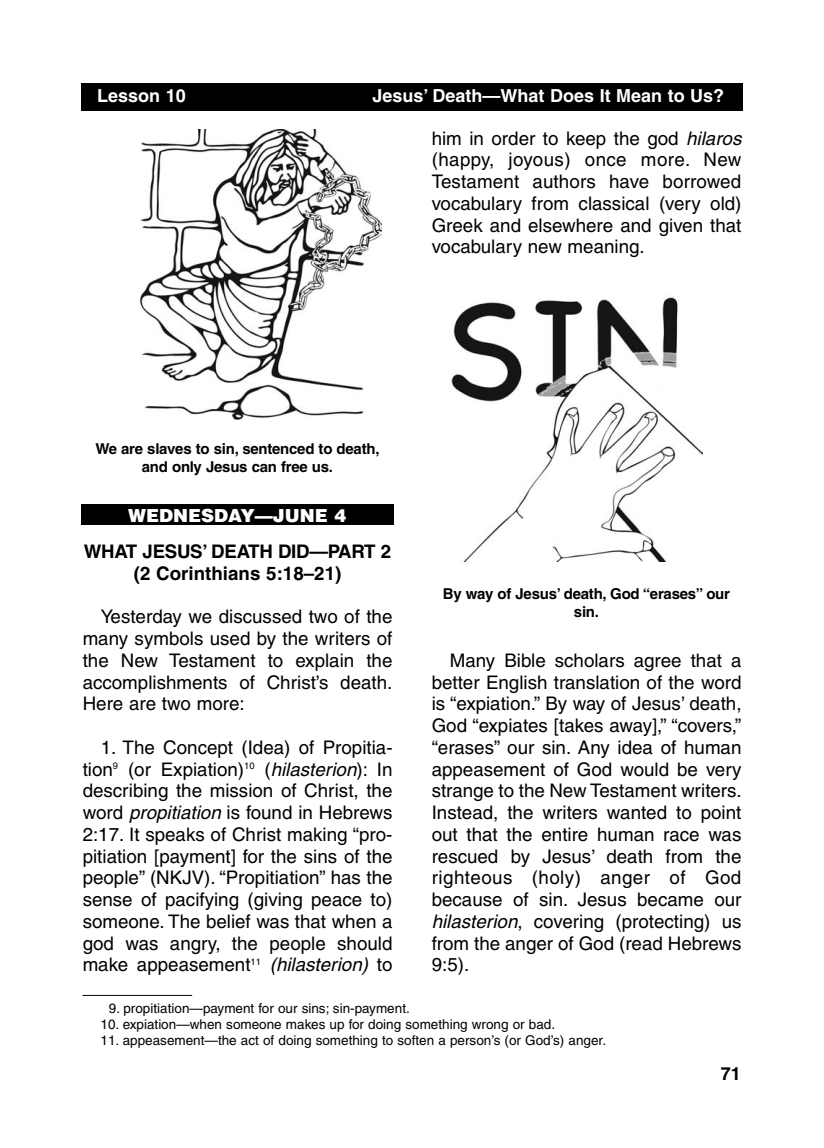
<style>
.page{position:relative;width:824px;height:1148px;background:#fff}
.page>*{position:absolute;margin:0;border:0;box-sizing:border-box;transform-origin:0 0}
.t1{font:18.75px/21.8px "Helvetica";color:#000;text-align:justify}
.t2{font:700 18.75px/21.8px "Helvetica";letter-spacing:-.015em;color:#000;text-align:center}
.t3{font:700 18px "Helvetica";color:#fff}
.t4{font:900 18px "Helvetica";color:#fff}
.t5{font:700 18px "Helvetica";color:#000}
.t6{font:700 15px/18px "Helvetica";letter-spacing:-.015em;color:#000;text-align:center}
.t7{font:13.5px "Helvetica";color:#000}
.s1{font-style:italic}
</style>
<div class="page">
<div style="left:81px;top:83px;width:662px;height:27px;background:#000"></div>
<div style="left:81px;top:84px;width:661px;height:27px;background:#000"></div>
<div style="left:81px;top:505px;width:313px;height:20px;background:#000"></div>
<img style="left:139px;top:130px;width:242px;height:290px">
<img style="left:451px;top:297px;width:251px;height:265px">
<hr style="left:82px;top:995px;width:110px;height:1px;background:#000">
<p class="t3" style="left:97px;top:89px;width:90px">Lesson 10</p>
<p class="t3" style="left:372px;top:89px;width:353px">Jesus’ Death—What Does It M an to Us?</p>
<p class="t3" style="left:620px;top:89px;width:105px">Lesson Title</p>
<p class="t3" style="left:83px;top:89px;width:80px">Lesson 1</p>
<p class="t1" style="left:431px;top:129px;width:311px">him in order to keep the god <span class="s1">hilaros </span>(happy, joyous) once more. New Testament authors have borrowed vocabulary from classical (very old)<br>Greek and elsewhere and given that vocabulary new meaning.</p>
<p class="t6" style="left:95px;top:441px;width:286px">We are slaves to sin, sentenced to death, and only Jesus can free us.</p>
<p class="t4" style="left:128px;top:505px;width:220px">WEDNESDAY—JUNE 4</p>
<p class="t2" style="left:84px;top:542px;width:309px">WHAT JESUS’ DEATH DID—PART 2 (2 Corinthians 5:18–21)</p>
<p class="t1" style="left:83px;top:607px;width:311px;text-indent:18px">Yesterday we discussed two of the many symbols used by the writers of the New Testament to explain the accomplishments of Christ’s death.<br>Here are two more:</p>
<p class="t1" style="left:83px;top:738px;width:311px;text-indent:18px">1. The Concept (Idea) of Propitia&shy;tion<sup>9</sup> (or Expiation)<sup>10</sup> (<span class="s1">hilasterion</span>): In describing the mission of Christ, the word <span class="s1">propitiation</span> is found in Hebrews 2:17. It speaks of Christ making “pro&shy;pitiation [payment] for the sins of the people” (NKJV). “Propitiation” has the sense of pacifying (giving peace to) someone. The belief was that when a god was angry, the people should make appeasement<sup>11</sup> <span class="s1">(hilasterion)</span> to</p>
<p class="t6" style="left:443px;top:586px;width:289px">By way of Jesus’ death, God “erases” our sin.</p>
<p class="t1" style="left:431px;top:651px;width:311px;text-indent:18px">Many Bible scholars agree that a better English translation of the word is “expiation.” By way of Jesus’ death, God “expiates [takes away],” “covers,” “erases” our sin. Any idea of human appeasement of God would be very strange to the New Testament writers.<br>Instead, the writers wanted to point out that the entire human race was rescued by Jesus’ death from the righteous (holy) anger of God because of sin. Jesus became our <span class="s1">hilasterion</span>, covering (protecting) us from the anger of God (read Hebrews 9:5).</p>
<p class="t7" style="left:109px;top:1003px;width:302px">9. propitiation—payment for our sins; sin-payment.</p>
<p class="t7" style="left:101px;top:1019px;width:456px">10. expiation—when someone makes up for doing something wrong or bad.</p>
<p class="t7" style="left:101px;top:1035px;width:507px">11. appeasement—the act of doing something to soften a person’s (or God’s) anger.</p>
<p class="t5" style="left:720px;top:1066px;width:22px">71</p>
</div>
